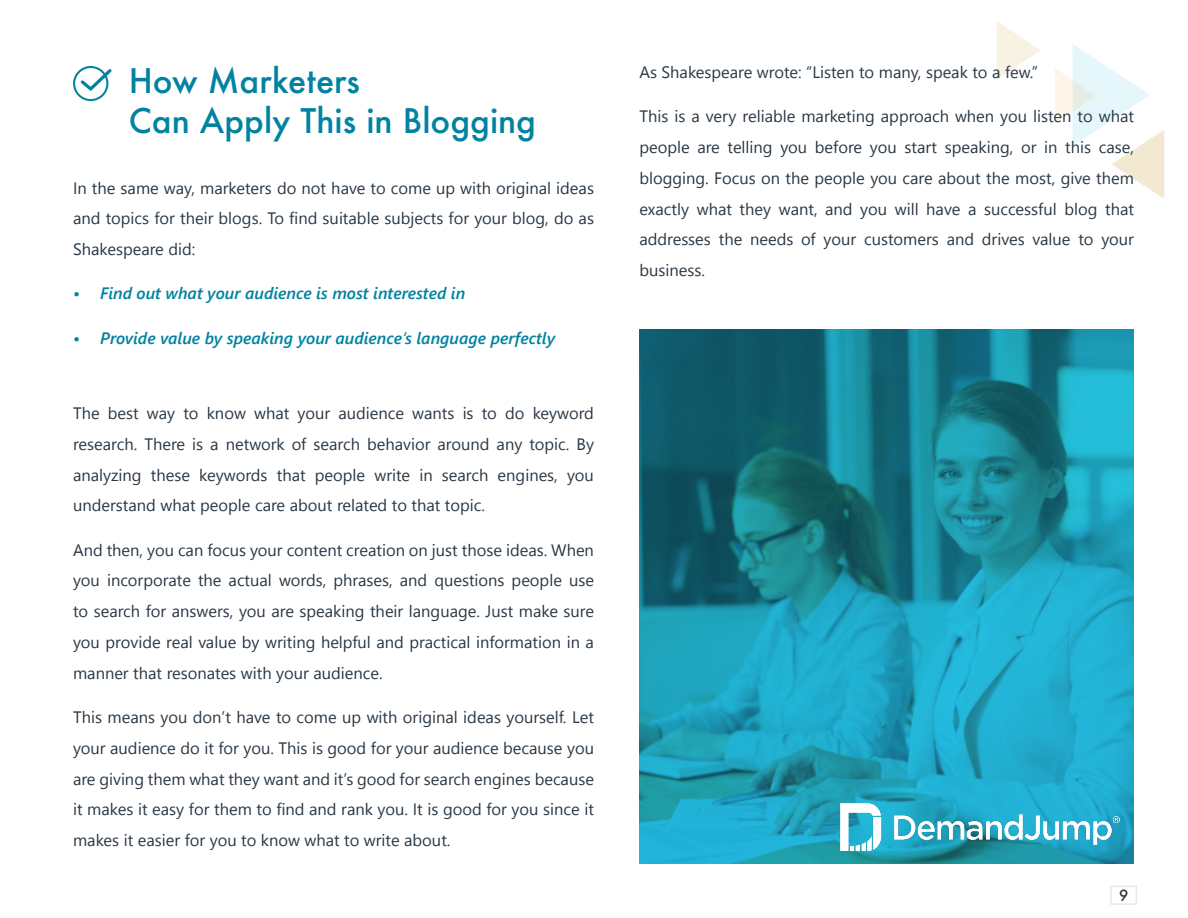
<style>
.page{position:relative;width:1188px;height:918px;background:#fff}
.page>*{position:absolute;margin:0;border:0;box-sizing:border-box;transform-origin:0 0}
.t1{font:500 33px/39.6px "Futura";color:#0083a1}
.t2{font:16.5px/30.8px "Segoe UI";color:#293845;text-align:justify}
.t3{font:italic 600 16.5px "Segoe UI";color:#0083a1}
.t4{font:500 15px "Futura";color:#293845}
</style>
<div class="page">
<svg style="left:997px;top:21px;width:43px;height:58px"></svg>
<svg style="left:1055px;top:44px;width:109px;height:155px"></svg>
<div style="left:1110px;top:886px;width:27px;height:19px;border:2px solid #e8e8e8"></div>
<svg style="left:73px;top:66px;width:39px;height:35px"></svg>
<img style="left:639px;top:329px;width:495px;height:535px">
<img style="left:840px;top:803px;width:281px;height:47px">
<p class="t1" style="left:129px;top:61px;width:409px">How Marketers<br>Can Apply This in Blogging</p>
<p class="t2" style="left:73px;top:172px;width:522px">In the same way, marketers do not have to come up with original ideas and topics for their blogs. To find suitable subjects for your blog, do as Shakespeare did:</p>
<p class="t3" style="left:73px;top:278px;width:394px">• Find out what your audience is most interested in</p>
<p class="t3" style="left:73px;top:322px;width:484px">• Provide value by speaking your audience’s language perfectly</p>
<p class="t2" style="left:73px;top:398px;width:522px">The best way to know what your audience wants is to do keyword research. There is a network of search behavior around any topic. By analyzing these keywords that people write in search engines, you understand what people care about related to that topic.</p>
<p class="t2" style="left:73px;top:534px;width:522px">And then, you can focus your content creation on just those ideas. When you incorporate the actual words, phrases, and questions people use to search for answers, you are speaking their language. Just make sure you provide real value by writing helpful and practical information in a manner that resonates with your audience.</p>
<p class="t2" style="left:73px;top:702px;width:522px">This means you don’t have to come up with original ideas yourself. Let your audience do it for you. This is good for your audience because you are giving them what they want and it’s good for search engines because it makes it easy for them to find and rank you. It is good for you since it makes it easier for you to know what to write about.</p>
<p class="t2" style="left:639px;top:56px;width:400px">As Shakespeare wrote: “Listen to many, speak to a few.”</p>
<p class="t2" style="left:639px;top:101px;width:496px">This is a very reliable marketing approach when you listen to what people are telling you before you start speaking, or in this case, blogging. Focus on the people you care about the most, give them exactly what they want, and you will have a successful blog that addresses the needs of your customers and drives value to your business.</p>
<p class="t4" style="left:1119px;top:886px;width:11px">9</p>
</div>
